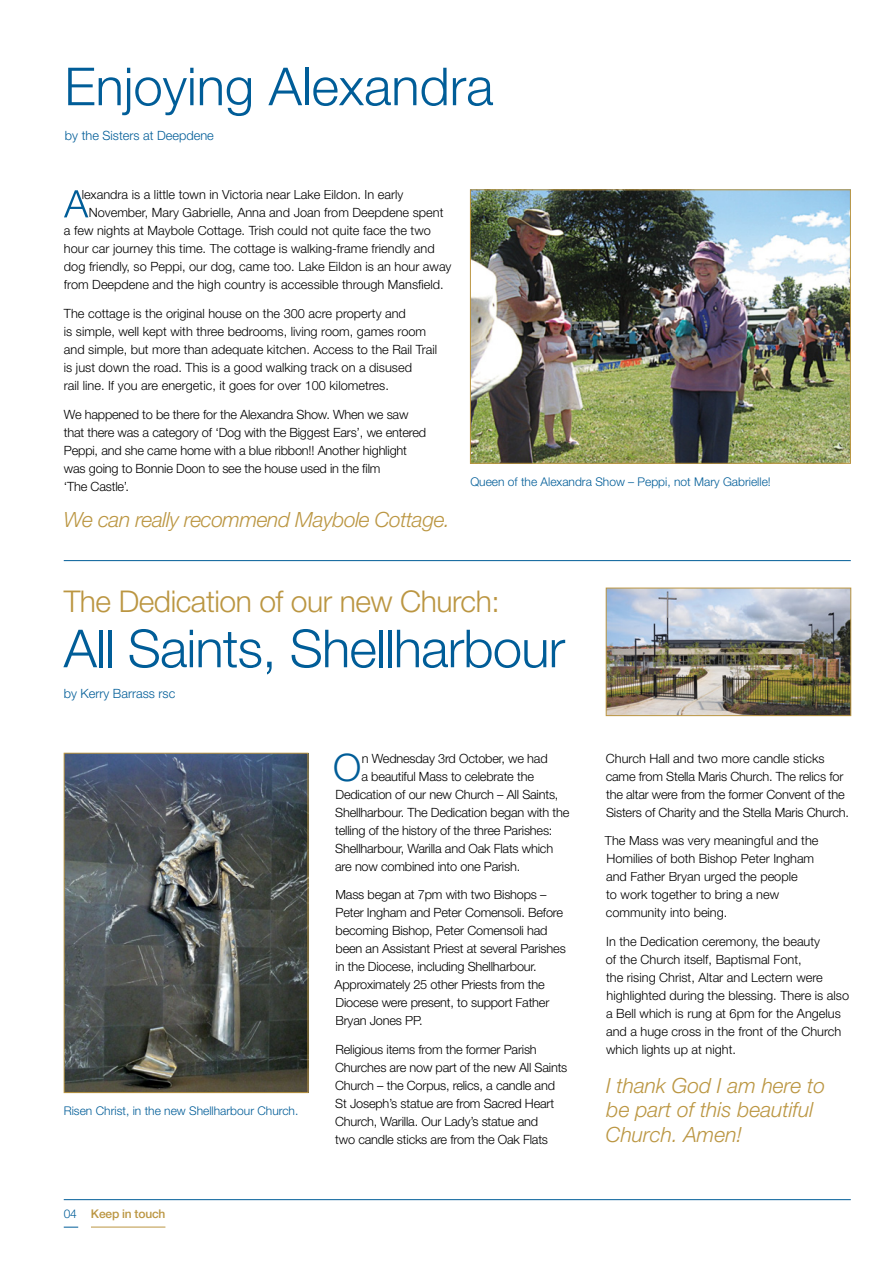
<style>
.page{position:relative;width:893px;height:1263px;background:#fff}
.page>*{position:absolute;margin:0;border:0;box-sizing:border-box;transform-origin:0 0}
.t1{font:300 52.5px "Helvetica Neue LT";letter-spacing:-.015em;color:#005d98}
.t2{font:300 37.95px "Helvetica Neue LT";color:#005d98}
.t3{font:300 30px "Helvetica Neue LT";letter-spacing:-.015em;color:#bb9642}
.t4{font:italic 300 21px/24.8px "Helvetica Neue LT";color:#bb9642}
.t5{font:italic 300 21px "Helvetica Neue LT";letter-spacing:-.02em;color:#bb9642}
.t6{font:300 12.75px/18px "Helvetica Neue LT";letter-spacing:-.015em;color:#000}
.t7{font:300 12.75px "Helvetica Neue LT";color:#005d98}
.t8{font:300 12px "Helvetica Neue LT";color:#005d98}
.t9{font:500 12px "Helvetica Neue LT";letter-spacing:-.015em;color:#bb9642}
.s1{font-weight:300;color:#005d98}
</style>
<div class="page">
<hr style="left:64px;top:1199px;width:786px;height:1px;background:#005d98">
<hr style="left:91px;top:1227px;width:74px;height:1px;background:#bb9642">
<svg style="left:64px;top:1227px;width:14px;height:1px"></svg>
<hr style="left:64px;top:560px;width:786px;height:1px;background:#005d98">
<img style="left:66px;top:755px;width:240px;height:336px">
<div style="left:64px;top:753px;width:244px;height:340px;border:1px solid #bb9642"></div>
<img style="left:472px;top:191px;width:376px;height:271px">
<div style="left:470px;top:189px;width:380px;height:275px;border:1px solid #bb9642"></div>
<svg style="left:64px;top:190px;width:24px;height:27px"></svg>
<img style="left:607px;top:590px;width:242px;height:124px">
<div style="left:605px;top:588px;width:246px;height:128px;border:1px solid #bb9642"></div>
<h1 class="t1" style="left:64px;top:68px;width:430px">Enjoying Alexandra</h1>
<p class="t7" style="left:65px;top:131px;width:150px">by the Sisters at Deepdene</p>
<p class="t6" style="left:82px;top:187px;width:323px">lexandra is a little town in Victoria near Lake Eildon. In early</p>
<p class="t6" style="left:89px;top:205px;width:356px">November, Mary Gabrielle, Anna and Joan from Deepdene spent</p>
<p class="t6" style="left:64px;top:223px;width:368px">a few nights at Maybole Cottage. Trish could not quite face the two</p>
<p class="t6" style="left:64px;top:241px;width:372px">hour car journey this time. The cottage is walking-frame friendly and</p>
<p class="t6" style="left:64px;top:259px;width:389px">dog friendly, so Peppi, our dog, came too. Lake Eildon is an hour away</p>
<p class="t6" style="left:64px;top:277px;width:381px">from Deepdene and the high country is accessible through Mansfield.</p>
<p class="t6" style="left:64px;top:306px;width:374px">The cottage is the original house on the 300 acre property and<br>is simple, well kept with three bedrooms, living room, games room and simple, but more than adequate kitchen. Access to the Rail Trail is just down the road. This is a good walking track on a disused<br>rail line. If you are energetic, it goes for over 100 kilometres.</p>
<p class="t6" style="left:64px;top:406px;width:364px">We happened to be there for the Alexandra Show. When we saw that there was a category of ‘Dog with the Biggest Ears’, we entered Peppi, and she came home with a blue ribbon!! Another highlight was going to Bonnie Doon to see the house used in the film<br>‘The Castle’.</p>
<h3 class="t5" style="left:64px;top:512px;width:387px">We can really recommend Maybole Cottage.</h3>
<p class="t8" style="left:470px;top:477px;width:302px">Queen of the Alexandra Show – Peppi, not Mary Gabrielle!</p>
<h3 class="t3" style="left:64px;top:590px;width:437px">The Dedication of our new Church:</h3>
<h1 class="t1" style="left:64px;top:630px;width:503px">All Saints, Shellharbour</h1>
<p class="t7" style="left:64px;top:689px;width:113px">by Kerry Barrass rsc</p>
<p class="t8" style="left:64px;top:1107px;width:236px">Risen Christ, in the new Shellharbour Church.</p>
<p class="t9" style="left:64px;top:1210px;width:103px"><span class="s1">04</span> Keep in touch</p>
<h2 class="t2" style="left:333px;top:754px;width:30px">O</h2>
<p class="t6" style="left:362px;top:751px;width:187px">n Wednesday 3rd October, we had</p>
<p class="t6" style="left:361px;top:769px;width:174px">a beautiful Mass to celebrate the</p>
<p class="t6" style="left:335px;top:787px;width:224px">Dedication of our new Church – All Saints,</p>
<p class="t6" style="left:335px;top:805px;width:236px">Shellharbour. The Dedication began with the</p>
<p class="t6" style="left:335px;top:823px;width:219px">telling of the history of the three Parishes:</p>
<p class="t6" style="left:335px;top:841px;width:219px">Shellharbour, Warilla and Oak Flats which</p>
<p class="t6" style="left:335px;top:859px;width:186px">are now combined into one Parish.</p>
<p class="t6" style="left:334px;top:887px;width:233px">Mass began at 7pm with two Bishops – Peter Ingham and Peter Comensoli. Before becoming Bishop, Peter Comensoli had been an Assistant Priest at several Parishes in the Diocese, including Shellharbour.<br>Approximately 25 other Priests from the Diocese were present, to support Father Bryan Jones PP.</p>
<p class="t6" style="left:335px;top:1042px;width:234px">Religious items from the former Parish Churches are now part of the new All Saints Church – the Corpus, relics, a candle and St Joseph’s statue are from Sacred Heart Church, Warilla. Our Lady’s statue and<br>two candle sticks are from the Oak Flats</p>
<p class="t6" style="left:605px;top:751px;width:245px">Church Hall and two more candle sticks came from Stella Maris Church. The relics for the altar were from the former Convent of the Sisters of Charity and the Stella Maris Church.</p>
<p class="t6" style="left:605px;top:833px;width:215px">The Mass was very meaningful and the<br>Homilies of both Bishop Peter Ingham and Father Bryan urged the people<br>to work together to bring a new community into being.</p>
<p class="t6" style="left:605px;top:934px;width:245px">In the Dedication ceremony, the beauty<br>of the Church itself, Baptismal Font,<br>the rising Christ, Altar and Lectern were highlighted during the blessing. There is also a Bell which is rung at 6pm for the Angelus and a huge cross in the front of the Church which lights up at night.</p>
<h3 class="t4" style="left:606px;top:1075px;width:221px">I thank God I am here to be part of this beautiful<br>Church. Amen!</h3>
</div>
